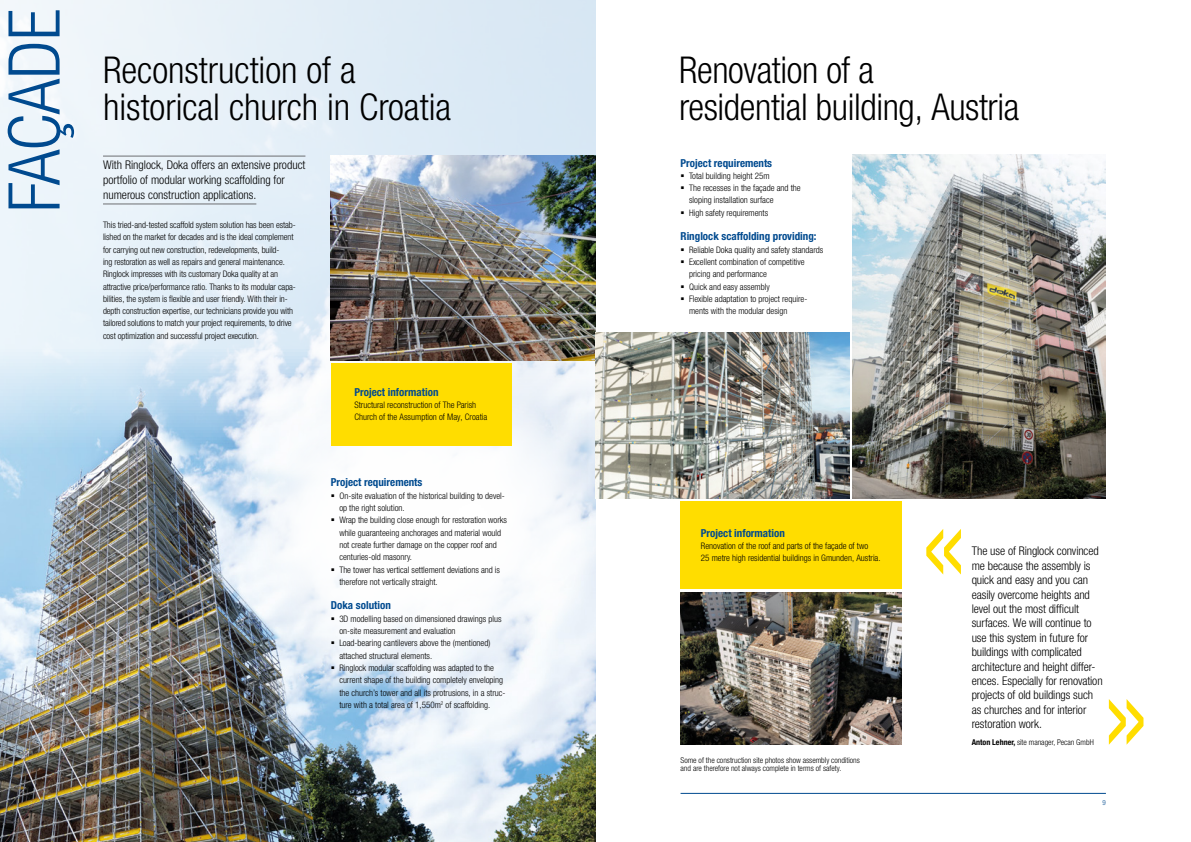
<style>
.page{position:relative;width:1191px;height:842px;background:#fff}
.page>*{position:absolute;margin:0;border:0;box-sizing:border-box;transform-origin:0 0}
.t1{font:300 condensed 71.5px "Helvetica Neue LTW1 G";letter-spacing:-.01em;color:#004a8f}
.t2{font:300 condensed 37px/37px "Helvetica Neue LTW1 G";letter-spacing:-.01em;color:#000}
.t3{font:300 condensed 12px/14.4px "Helvetica Neue LTW1 G";letter-spacing:-.005em;color:#000}
.t4{font:700 condensed 11px "Helvetica Neue LTW1 G";color:#004a8f}
.t5{font:300 condensed 9px/12.3px "Helvetica Neue LTW1 G";color:#000}
.t6{font:300 condensed 8px/8px "Helvetica Neue LTW1 G";color:#000}
.t7{font:300 condensed 7px "Helvetica Neue LTW1 G";color:#004a8f}
.s1{font-weight:700}
</style>
<div class="page">
<img style="left:0;top:0;width:595px;height:842px">
<svg style="left:254px;top:376px;width:268px;height:268px"></svg>
<svg style="left:254px;top:407px;width:268px;height:268px"></svg>
<div style="left:339px;top:388px;width:268px;height:268px;background:#fff;border-radius:50%"></div>
<hr style="left:680px;top:793px;width:426px;height:1px;background:#004a8f">
<hr style="left:103px;top:156px;width:202px;height:1px;background:#6d6e71">
<hr style="left:103px;top:204px;width:153px;height:1px;background:#6d6e71">
<div style="left:331px;top:363px;width:180px;height:82px;background:#fd0"></div>
<div style="left:680px;top:501px;width:221px;height:88px;background:#fd0"></div>
<img style="left:331px;top:155px;width:264px;height:205px">
<svg style="left:926px;top:529px;width:35px;height:45px"></svg>
<svg style="left:1108px;top:699px;width:35px;height:46px"></svg>
<img style="left:852px;top:154px;width:254px;height:345px">
<img style="left:680px;top:592px;width:221px;height:153px">
<img style="left:595px;top:332px;width:255px;height:167px">
<h1 class="t1" style="left:-7px;top:212px;width:205px;rotate:-90deg">FAÇADE</h1>
<h2 class="t2" style="left:103px;top:52px;width:350px">Reconstruction of a historical church in Croatia</h2>
<h3 class="t3" style="left:103px;top:157px;width:204px;line-height:15px">With Ringlock, Doka offers an extensive product portfolio of modular working scaffolding for numerous construction applications.</h3>
<p class="t5" style="left:103px;top:219px;width:194px">This tried-and-tested scaffold system solution has been estab&shy;lished on the market for decades and is the ideal complement for carrying out new construction, redevelopments, build-<br>ing restoration as well as repairs and general maintenance.<br>Ringlock impresses with its customary Doka quality at an attractive price/performance ratio. Thanks to its modular capa&shy;bilities, the system is flexible and user friendly. With their in&shy;depth construction expertise, our technicians provide you with tailored solutions to match your project requirements, to drive cost optimization and successful project execution.</p>
<p class="t4" style="left:354px;top:386px;width:86px">Project information</p>
<p class="t5" style="left:354px;top:399px;width:134px;line-height:12px">Structural reconstruction of The Parish<br>Church of the Assumption of May, Croatia</p>
<p class="t4" style="left:331px;top:476px;width:93px">Project requirements</p>
<p class="t5" style="left:339px;top:489px;width:169px">On-site evaluation of the historical building to devel&shy;op the right solution.<br>Wrap the building close enough for restoration works while guaranteeing anchorages and material would not create further damage on the copper roof and centuries-old masonry.<br>The tower has vertical settlement deviations and is therefore not vertically straight.</p>
<p class="t4" style="left:331px;top:599px;width:62px">Doka solution</p>
<p class="t5" style="left:339px;top:612px;width:168px">3D modelling based on dimensioned drawings plus on-site measurement and evaluation<br>Load-bearing cantilevers above the (mentioned) attached structural elements.<br>Ringlock modular scaffolding was adapted to the current shape of the building completely enveloping the church’s tower and all its protrusions, in a struc&shy;ture with a total area of 1,550m<sup>2</sup> of scaffolding.</p>
<h2 class="t2" style="left:679px;top:52px;width:342px">Renovation of a<br>residential building, Austria</h2>
<p class="t4" style="left:680px;top:156px;width:93px">Project requirements</p>
<p class="t5" style="left:689px;top:170px;width:113px">Total building height 25m<br>The recesses in the façade and the sloping installation surface<br>High safety requirements</p>
<p class="t4" style="left:680px;top:230px;width:137px">Ringlock scaffolding providing:</p>
<p class="t5" style="left:689px;top:243px;width:136px">Reliable Doka quality and safety standards Excellent combination of competitive pricing and performance<br>Quick and easy assembly<br>Flexible adaptation to project require&shy;ments with the modular design</p>
<p class="t4" style="left:701px;top:527px;width:86px">Project information</p>
<p class="t5" style="left:701px;top:540px;width:181px;line-height:12px">Renovation of the roof and parts of the façade of two<br>25 metre high residential buildings in Gmunden, Austria.</p>
<p class="t6" style="left:680px;top:756px;width:181px">Some of the construction site photos show assembly conditions and are therefore not always complete in terms of safety.</p>
<p class="t3" style="left:971px;top:544px;width:132px">The use of Ringlock convinced me because the assembly is quick and easy and you can easily overcome heights and level out the most difficult surfaces. We will continue to use this system in future for buildings with complicated architecture and height differ&shy;ences. Especially for renovation projects of old buildings such as churches and for interior restoration work.</p>
<p class="t6" style="left:971px;top:738px;width:124px"><span class="s1">Anton Lehner,</span> site manager, Pecan GmbH</p>
<p class="t7" style="left:1102px;top:798px;width:5px">9</p>
</div>
